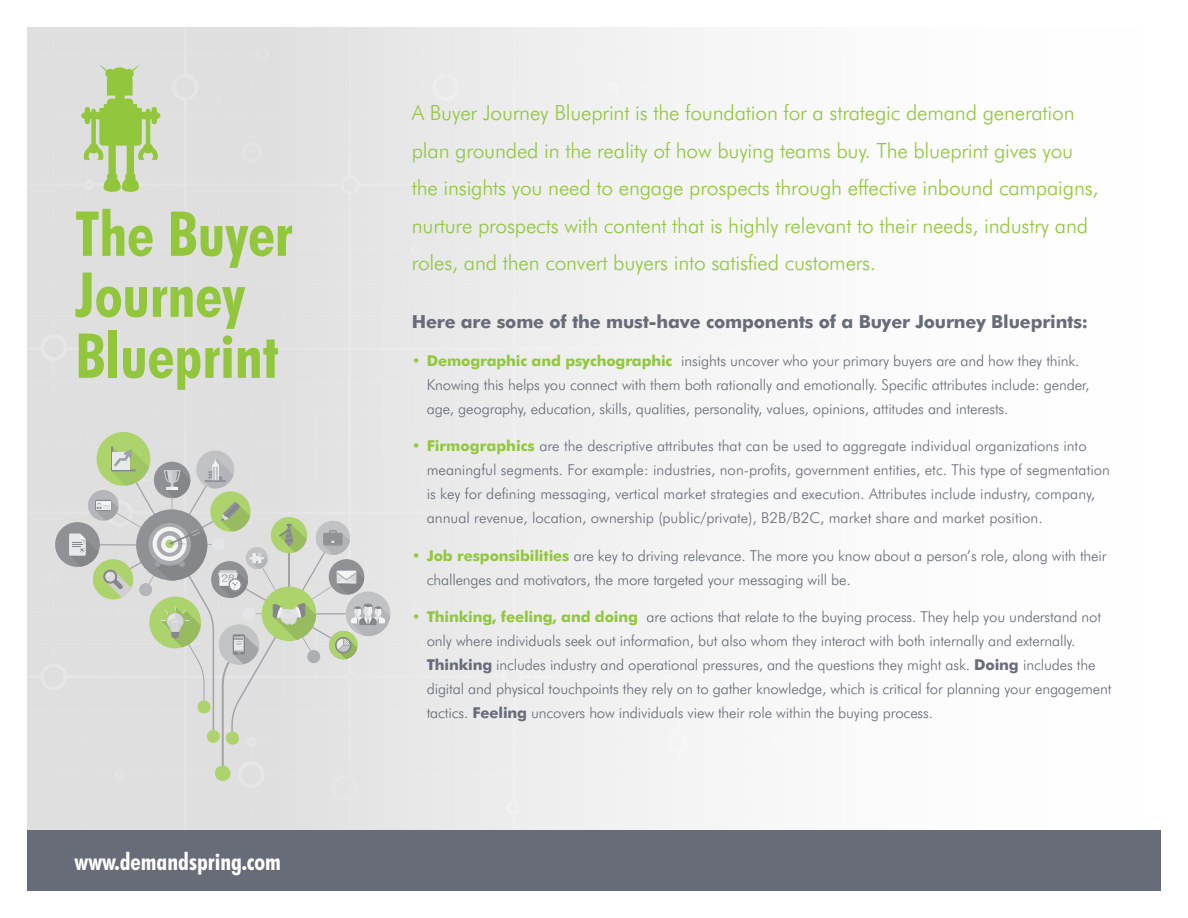
<style>
.page{position:relative;width:1188px;height:918px;background:#fff}
.page>*{position:absolute;margin:0;border:0;box-sizing:border-box;transform-origin:0 0}
.t1{font:700 condensed 62.1px/61.1px "Futura BT";color:#92c73d}
.t2{font:700 condensed 24px "Futura BT";color:#fff}
.t3{font:300 21px/37.5px "Futura BT";letter-spacing:-.01em;color:#92c73d}
.t4{font:700 18px "Futura BT";letter-spacing:-.01em;color:#676c78}
.t5{font:300 15px/24px "Futura BT";letter-spacing:-.01em;color:#676c78}
.s1{font-weight:700;color:#92c73d}
.s2{color:#92c73d}
.s3{font-weight:700}
</style>
<div class="page">
<div style="left:612px;top:408px;width:96px;height:197px;background:#f2f3f2"></div>
<div style="left:27px;top:27px;width:256px;height:62px;background:#dedfde"></div>
<div style="left:612px;top:605px;width:233px;height:226px;background:#f5f6f5"></div>
<div style="left:27px;top:89px;width:176px;height:163px;background:#dedfde"></div>
<div style="left:203px;top:30px;width:294px;height:222px;background:#e2e3e2"></div>
<div style="left:256px;top:184px;width:294px;height:68px;background:#e3e4e3"></div>
<div style="left:39px;top:143px;width:100px;height:99px;background:#dedfde;border-radius:50px"></div>
<div style="left:511px;top:27px;width:53px;height:123px;background:#edeeed"></div>
<div style="left:690px;top:408px;width:18px;height:134px;background:#f4f5f4"></div>
<div style="left:564px;top:27px;width:144px;height:381px;background:#f2f2f2"></div>
<div style="left:442px;top:124px;width:136px;height:135px;background:#ececec;border-radius:68px"></div>
<div style="left:27px;top:831px;width:1134px;height:60px;background:#676c78"></div>
<svg style="left:27px;top:252px;width:585px;height:579px;background:#dfe1dd"></svg>
<svg style="left:81px;top:65px;width:79px;height:128px;background:#bcd497"></svg>
<h1 class="t1" style="left:75px;top:203px;width:219px">The Buyer<br>Journey<br>Blueprint</h1>
<h2 class="t2" style="left:75px;top:847px;width:208px">www.demandspring.com</h2>
<p class="t3" style="left:412px;top:94px;width:688px">A Buyer Journey Blueprint is the foundation for a strategic demand generation plan grounded in the reality of how buying teams buy. The blueprint gives you the insights you need to engage prospects through effective inbound campaigns, nurture prospects with content that is highly relevant to their needs, industry and roles, and then convert buyers into satisfied customers.</p>
<p class="t4" style="left:412px;top:311px;width:678px">Here are some of the must-have components of a Buyer Journey Blueprints:</p>
<p class="t5" style="left:427px;top:348px;width:664px;text-indent:-15px"><span class="s1">• Demographic and psychographic</span> insights uncover who your primary buyers are and how they think.<br>Knowing this helps you connect with them both rationally and emotionally. Specific attributes include: gender, age, geography, education, skills, qualities, personality, values, opinions, attitudes and interests.</p>
<p class="t5" style="left:427px;top:434px;width:685px;text-indent:-15px"><span class="s1">• Firmographics</span> are the descriptive attributes that can be used to aggregate individual organizations into meaningful segments. For example: industries, non-profits, government entities, etc. This type of segmentation is key for defining messaging, vertical market strategies and execution. Attributes include industry, company, annual revenue, location, ownership (public/private), B2B/B2C, market share and market position.</p>
<p class="t5" style="left:427px;top:543px;width:681px;text-indent:-15px"><span class="s1">• Job responsibilities</span> are key to driving relevance. The more you know about a person’s role, along with their challenges and motivators, the more targeted your messaging will be.</p>
<p class="t5" style="left:427px;top:605px;width:686px;text-indent:-15px"><span class="s2">•</span> <span class="s1">Thinking, feeling, and doing</span> are actions that relate to the buying process. They help you understand not only where individuals seek out information, but also whom they interact with both internally and externally.<br><span class="s3">Thinking</span> includes industry and operational pressures, and the questions they might ask. <span class="s3">Doing</span> includes the digital and physical touchpoints they rely on to gather knowledge, which is critical for planning your engagement tactics. <span class="s3">Feeling</span> uncovers how individuals view their role within the buying process.</p>
</div>
